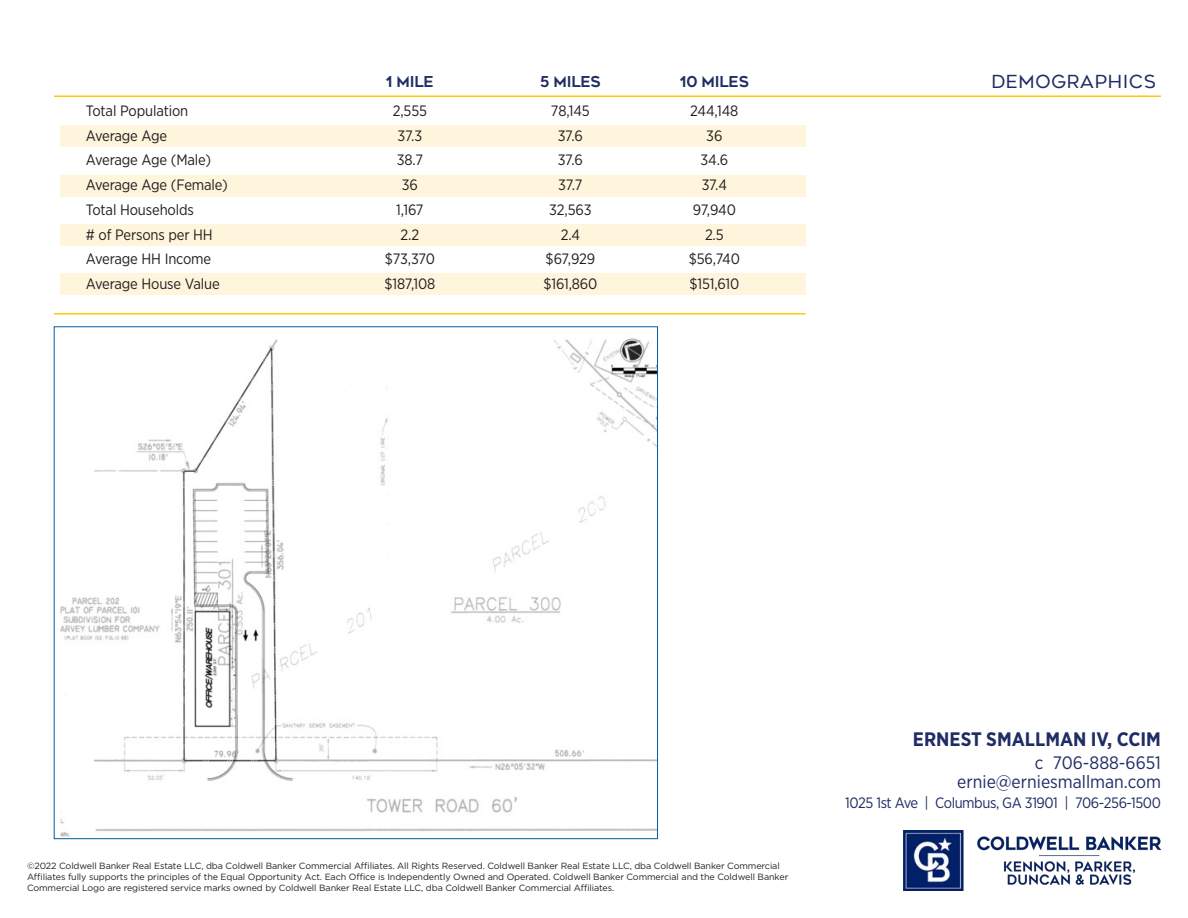
<style>
.page{position:relative;width:1188px;height:918px;background:#fff}
.page>*{position:absolute;margin:0;border:0;box-sizing:border-box;transform-origin:0 0}
.t1{font:700 19.5px "Gotham Narrow";color:#202c64}
.t2{font:18px "Gotham Narrow";color:#202c64}
.t3{font:18px "Geometos Neue";letter-spacing:.05em;color:#202c64}
.t4{font:15px "Gotham Narrow";letter-spacing:-.01em;color:#231f20}
.t5{font:15px "Gotham Narrow";letter-spacing:-.03em;color:#202c64}
.t6{font:700 15px "Geometos Neue";letter-spacing:-.01em;color:#202c64}
.t7{font:9px/10.8px "Gotham";letter-spacing:-.01em;color:#231f20}
</style>
<div class="page">
<img style="left:60px;top:338px;width:596px;height:499px">
<img style="left:904px;top:830px;width:256px;height:60px">
<div style="left:60px;top:125px;width:746px;height:22px;background:#fef5dc"></div>
<div style="left:60px;top:176px;width:746px;height:21px;background:#fef5dc"></div>
<div style="left:60px;top:224px;width:746px;height:21px;background:#fef5dc"></div>
<div style="left:60px;top:273px;width:746px;height:22px;background:#fef5dc"></div>
<hr style="left:54px;top:95px;width:1107px;height:2px;background:#feca0a">
<hr style="left:54px;top:313px;width:752px;height:1px;background:#feca0a">
<p class="t6" style="left:386px;top:73px;width:49px">1 MILE</p>
<p class="t6" style="left:540px;top:73px;width:62px">5 MILES</p>
<p class="t6" style="left:680px;top:73px;width:71px">10 MILES</p>
<p class="t4" style="left:86px;top:101px;width:104px">Total Population</p>
<p class="t4" style="left:393px;top:101px;width:36px">2,555</p>
<p class="t4" style="left:551px;top:101px;width:40px">78,145</p>
<p class="t4" style="left:690px;top:101px;width:50px">244,148</p>
<p class="t4" style="left:86px;top:126px;width:83px">Average Age</p>
<p class="t4" style="left:398px;top:126px;width:26px">37.3</p>
<p class="t4" style="left:558px;top:126px;width:27px">37.6</p>
<p class="t4" style="left:706px;top:126px;width:18px">36</p>
<p class="t4" style="left:86px;top:151px;width:127px">Average Age (Male)</p>
<p class="t4" style="left:397px;top:151px;width:28px">38.7</p>
<p class="t4" style="left:558px;top:151px;width:27px">37.6</p>
<p class="t4" style="left:700px;top:151px;width:29px">34.6</p>
<p class="t4" style="left:86px;top:176px;width:143px">Average Age (Female)</p>
<p class="t4" style="left:402px;top:176px;width:18px">36</p>
<p class="t4" style="left:558px;top:176px;width:26px">37.7</p>
<p class="t4" style="left:702px;top:176px;width:27px">37.4</p>
<p class="t4" style="left:86px;top:200px;width:110px">Total Households</p>
<p class="t4" style="left:396px;top:200px;width:29px">1,167</p>
<p class="t4" style="left:549px;top:200px;width:44px">32,563</p>
<p class="t4" style="left:693px;top:200px;width:45px">97,940</p>
<p class="t4" style="left:86px;top:225px;width:128px"># of Persons per HH</p>
<p class="t4" style="left:401px;top:225px;width:20px">2.2</p>
<p class="t4" style="left:561px;top:225px;width:21px">2.4</p>
<p class="t4" style="left:705px;top:225px;width:20px">2.5</p>
<p class="t4" style="left:86px;top:250px;width:127px">Average HH Income</p>
<p class="t4" style="left:385px;top:250px;width:52px">$73,370</p>
<p class="t4" style="left:546px;top:250px;width:51px">$67,929</p>
<p class="t4" style="left:689px;top:250px;width:53px">$56,740</p>
<p class="t4" style="left:86px;top:275px;width:135px">Average House Value</p>
<p class="t4" style="left:384px;top:275px;width:53px">$187,108</p>
<p class="t4" style="left:543px;top:275px;width:55px">$161,860</p>
<p class="t4" style="left:689px;top:275px;width:51px">$151,610</p>
<p class="t3" style="left:991px;top:71px;width:166px">DEMOGRAPHICS</p>
<p class="t7" style="left:27px;top:861px;width:763px">©2022 Coldwell Banker Real Estate LLC, dba Coldwell Banker Commercial Affiliates. All Rights Reserved. Coldwell Banker Real Estate LLC, dba Coldwell Banker Commercial<br>Affiliates fully supports the principles of the Equal Opportunity Act. Each Office is Independently Owned and Operated. Coldwell Banker Commercial and the Coldwell Banker<br>Commercial Logo are registered service marks owned by Coldwell Banker Real Estate LLC, dba Coldwell Banker Commercial Affiliates.</p>
<p class="t1" style="left:913px;top:726px;width:250px">ERNEST SMALLMAN IV, CCIM</p>
<p class="t2" style="left:1035px;top:751px;width:128px">c 706-888-6651</p>
<p class="t2" style="left:957px;top:771px;width:205px">ernie@erniesmallman.com</p>
<p class="t5" style="left:845px;top:793px;width:317px">1025 1st Ave | Columbus, GA 31901 | 706-256-1500</p>
</div>
